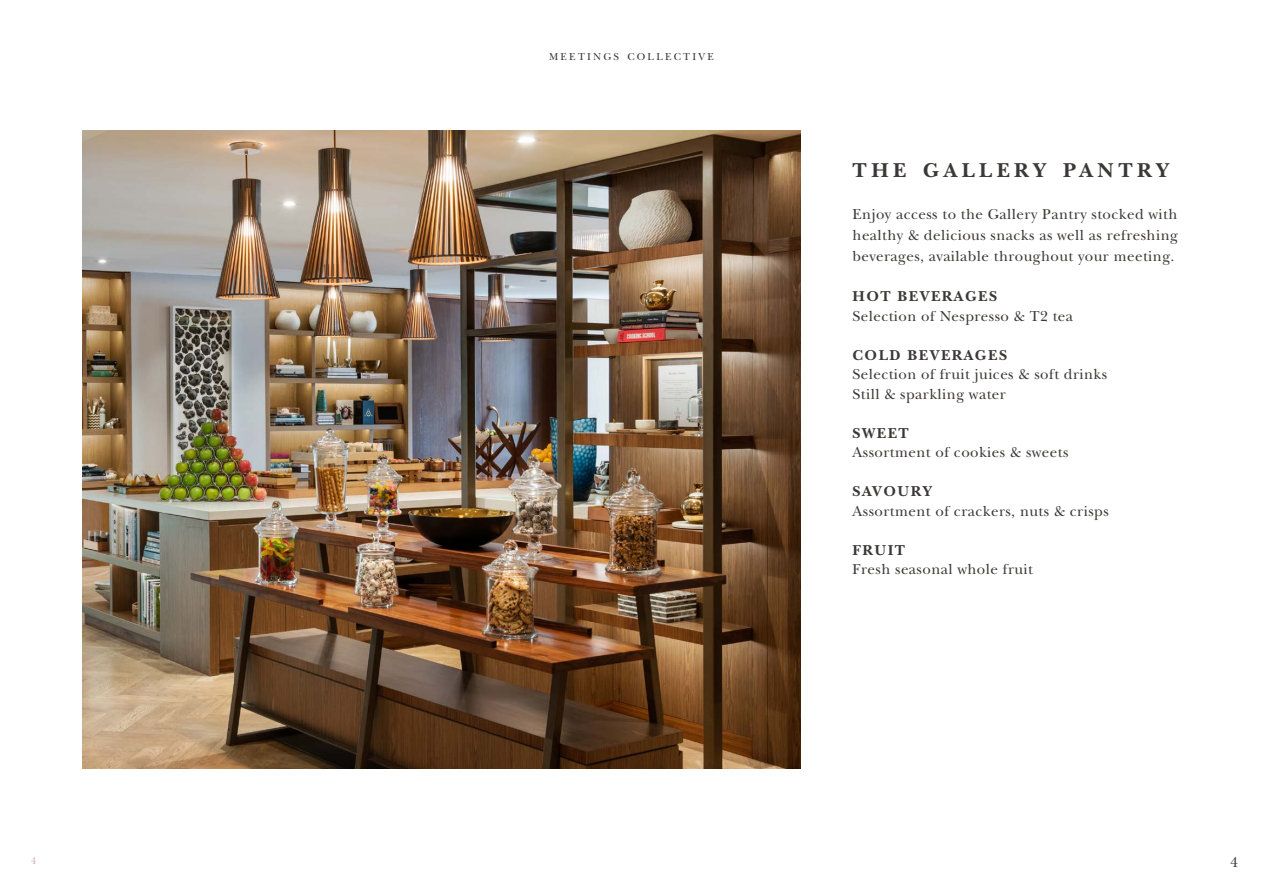
<style>
.page{position:relative;width:1263px;height:893px;background:#fff}
.page>*{position:absolute;margin:0;border:0;box-sizing:border-box;transform-origin:0 0}
.t1{font:700 21px "New Baskerville";letter-spacing:.215em;color:#3b3936}
.t2{font:15px/21px "New Baskerville";letter-spacing:.03em;color:#3b3936;text-align:justify}
.t3{font:700 15px "New Baskerville";letter-spacing:.1em;color:#3b3936}
.t4{font:10.5px "New Baskerville";letter-spacing:.215em;color:#3b3936}
.t5{font:10.5px "New Baskerville";color:#ceb4a9}
</style>
<div class="page">
<img style="left:83px;top:131px;width:717px;height:637px">
<p class="t4" style="left:549px;top:51px;width:166px">MEETINGS COLLECTIVE</p>
<h1 class="t1" style="left:852px;top:158px;width:318px">THE GALLERY PANTRY</h1>
<p class="t2" style="left:852px;top:203px;width:327px">Enjoy access to the Gallery Pantry stocked with healthy &amp; delicious snacks as well as refreshing beverages, available throughout your meeting.</p>
<p class="t3" style="left:852px;top:288px;width:146px">HOT BEVERAGES</p>
<p class="t2" style="left:852px;top:305px;width:222px">Selection of Nespresso &amp; T2 tea</p>
<p class="t3" style="left:852px;top:346px;width:156px">COLD BEVERAGES</p>
<p class="t2" style="left:852px;top:365px;width:256px;line-height:19.5px">Selection of fruit juices &amp; soft drinks<br>Still &amp; sparkling water</p>
<p class="t3" style="left:852px;top:424px;width:58px">SWEET</p>
<p class="t2" style="left:852px;top:442px;width:217px">Assortment of cookies &amp; sweets</p>
<p class="t3" style="left:852px;top:483px;width:81px">SAVOURY</p>
<p class="t2" style="left:852px;top:500px;width:258px">Assortment of crackers, nuts &amp; crisps</p>
<p class="t3" style="left:852px;top:541px;width:54px">FRUIT</p>
<p class="t2" style="left:852px;top:559px;width:182px">Fresh seasonal whole fruit</p>
<p class="t5" style="left:31px;top:854px;width:7px">4</p>
<p class="t2" style="left:1230px;top:852px;width:9px">4</p>
</div>
